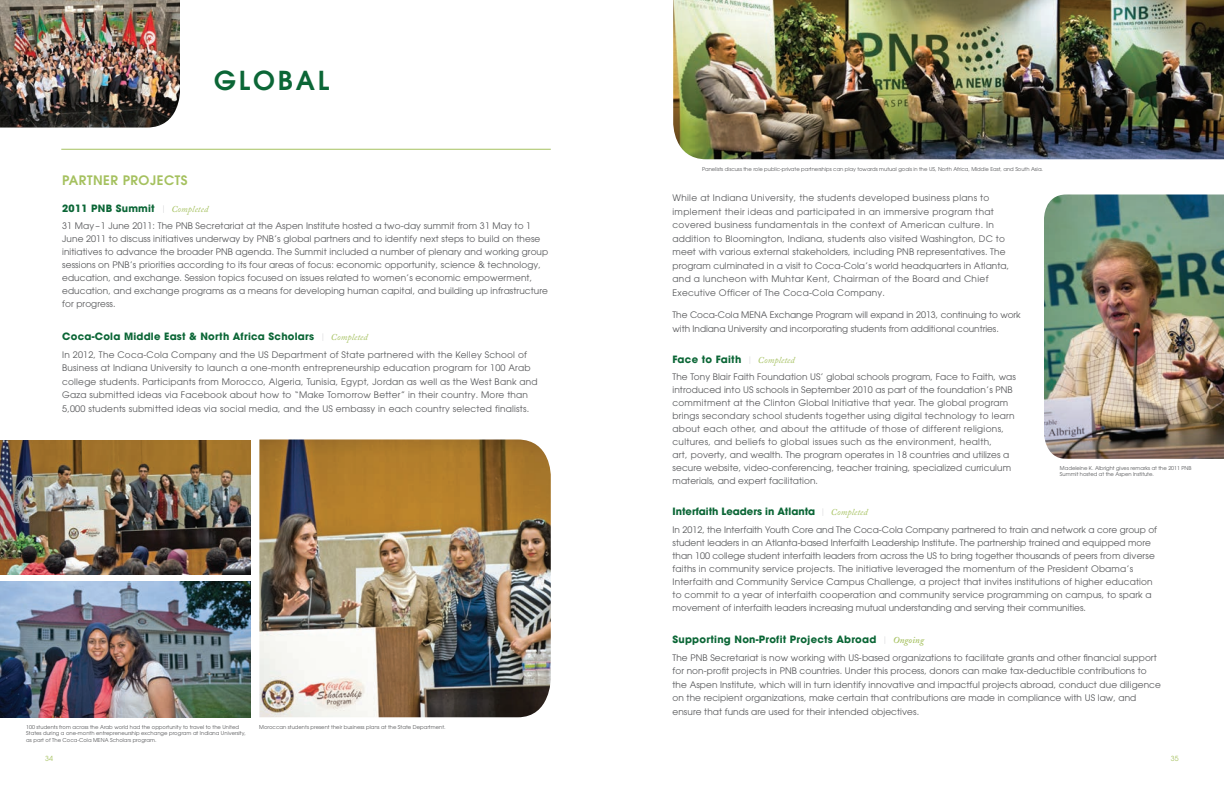
<style>
.page{position:relative;width:1224px;height:792px;background:#fff}
.page>*{position:absolute;margin:0;border:0;box-sizing:border-box;transform-origin:0 0}
.t1{font:600 26px "Avant Garde";color:#0b6636}
.t2{font:600 13px "Avant Garde";letter-spacing:.04em;color:#a5c15f}
.t3{font:700 10px "Avant Garde";letter-spacing:.025em;color:#0b6636}
.t4{font:700 10px "Avant Garde";color:#0b6636}
.t5{font:8.9px/13px "Avant Garde";letter-spacing:.01em;color:#57585a}
.t6{font:8.9px/13.5px "Avant Garde";letter-spacing:.03em;color:#57585a}
.t7{font:7px "Avant Garde";color:#a5c15f}
.t8{font:5.2px/6.5px "Avant Garde";letter-spacing:.005em;color:#57585a}
.s1{font-weight:200;font-size:9px;color:#bcbdc0}
.s2{font-family:"Adobe Caslon";font-weight:400;font-style:italic;font-size:9px;color:#a5c15f}
.s3{font-family:"Adobe Caslon";font-weight:600;font-style:italic;font-size:9px;color:#a5c15f}
</style>
<div class="page">
<hr style="left:61px;top:149px;width:490px;height:1px;background:#a5c15f">
<img style="left:259px;top:440px;width:292px;height:277px">
<img style="left:0;top:440px;width:251px;height:134px">
<img style="left:0;top:582px;width:251px;height:135px">
<img style="left:0;top:0;width:180px;height:128px">
<img style="left:673px;top:0;width:551px;height:159px">
<img style="left:1044px;top:194px;width:180px;height:265px">
<h1 class="t1" style="left:214px;top:64px;width:111px">GLOBAL</h1>
<h2 class="t2" style="left:62px;top:172px;width:127px">PARTNER PROJECTS</h2>
<p class="t3" style="left:62px;top:202px;width:148px">2011 PNB Summit <span class="s1">|</span> <span class="s2">Completed</span></p>
<p class="t5" style="left:62px;top:219px;width:488px">31 May –1 June 2011: The PNB Secretariat at the Aspen Institute hosted a two-day summit from 31 May to 1<br>June 2011 to discuss initiatives underway by PNB’s global partners and to identify next steps to build on these initiatives to advance the broader PNB agenda. The Summit included a number of plenary and working group sessions on PNB’s priorities according to its four areas of focus: economic opportunity, science &amp; technology, education, and exchange. Session topics focused on issues related to women’s economic empowerment, education, and exchange programs as a means for developing human capital, and building up infrastructure for progress.</p>
<p class="t3" style="left:62px;top:330px;width:307px">Coca-Cola Middle East &amp; North Africa Scholars <span class="s1">|</span> <span class="s2">Completed</span></p>
<p class="t5" style="left:62px;top:348px;width:477px;line-height:13.5px">In 2012, The Coca-Cola Company and the US Department of State partnered with the Kelley School of Business at Indiana University to launch a one-month entrepreneurship education program for 100 Arab college students. Participants from Morocco, Algeria, Tunisia, Egypt, Jordan as well as the West Bank and Gaza submitted ideas via Facebook about how to “Make Tomorrow Better” in their country. More than 5,000 students submitted ideas via social media, and the US embassy in each country selected finalists.</p>
<p class="t8" style="left:26px;top:724px;width:221px">100 students from across the Arab world had the opportunity to travel to the United<br>States during a one-month entrepreneurship exchange program at Indiana University, as part of The Coca-Cola MENA Scholars program.</p>
<p class="t8" style="left:259px;top:724px;width:188px">Moroccan students present their business plans at the State Department.</p>
<p class="t8" style="left:702px;top:166px;width:343px">Panelists discuss the role public-private partnerships can play towards mutual goals in the US, North Africa, Middle East, and South Asia.</p>
<p class="t6" style="left:673px;top:191px;width:338px">While at Indiana University, the students developed business plans to implement their ideas and participated in an immersive program that covered business fundamentals in the context of American culture. In addition to Bloomington, Indiana, students also visited Washington, DC to meet with various external stakeholders, including PNB representatives. The program culminated in a visit to Coca-Cola’s world headquarters in Atlanta, and a luncheon with Muhtar Kent, Chairman of the Board and Chief Executive Officer of The Coca-Cola Company.</p>
<p class="t5" style="left:673px;top:308px;width:350px;line-height:13.5px">The Coca-Cola MENA Exchange Program will expand in 2013, continuing to work with Indiana University and incorporating students from additional countries.</p>
<p class="t3" style="left:673px;top:353px;width:124px">Face to Faith <span class="s1">|</span> <span class="s2">Completed</span></p>
<p class="t5" style="left:673px;top:370px;width:345px">The Tony Blair Faith Foundation US’ global schools program, Face to Faith, was introduced into US schools in September 2010 as part of the foundation’s PNB commitment at the Clinton Global Initiative that year. The global program brings secondary school students together using digital technology to learn about each other, and about the attitude of those of different religions, cultures, and beliefs to global issues such as the environment, health,<br>art, poverty, and wealth. The program operates in 18 countries and utilizes a secure website, video-conferencing, teacher training, specialized curriculum materials, and expert facilitation.</p>
<p class="t4" style="left:673px;top:505px;width:197px">Interfaith Leaders in Atlanta <span class="s1">|</span> <span class="s2">Completed</span></p>
<p class="t5" style="left:673px;top:523px;width:486px">In 2012, the Interfaith Youth Core and The Coca-Cola Company partnered to train and network a core group of student leaders in an Atlanta-based Interfaith Leadership Institute. The partnership trained and equipped more than 100 college student interfaith leaders from across the US to bring together thousands of peers from diverse faiths in community service projects. The initiative leveraged the momentum of the President Obama’s Interfaith and Community Service Campus Challenge, a project that invites institutions of higher education to commit to a year of interfaith cooperation and community service programming on campus, to spark a movement of interfaith leaders increasing mutual understanding and serving their communities.</p>
<p class="t3" style="left:673px;top:633px;width:253px">Supporting Non-Profit Projects Abroad <span class="s1">|</span> <span class="s3">Ongoing</span></p>
<p class="t5" style="left:673px;top:651px;width:490px;line-height:13.5px">The PNB Secretariat is now working with US-based organizations to facilitate grants and other financial support for non-profit projects in PNB countries. Under this process, donors can make tax-deductible contributions to the Aspen Institute, which will in turn identify innovative and impactful projects abroad, conduct due diligence on the recipient organizations, make certain that contributions are made in compliance with US law, and ensure that funds are used for their intended objectives.</p>
<p class="t8" style="left:1060px;top:465px;width:133px">Madeleine K. Albright gives remarks at the 2011 PNB<br>Summit hosted at the Aspen Institute.</p>
<p class="t7" style="left:45px;top:754px;width:10px">34</p>
<p class="t7" style="left:1171px;top:754px;width:10px">35</p>
</div>
